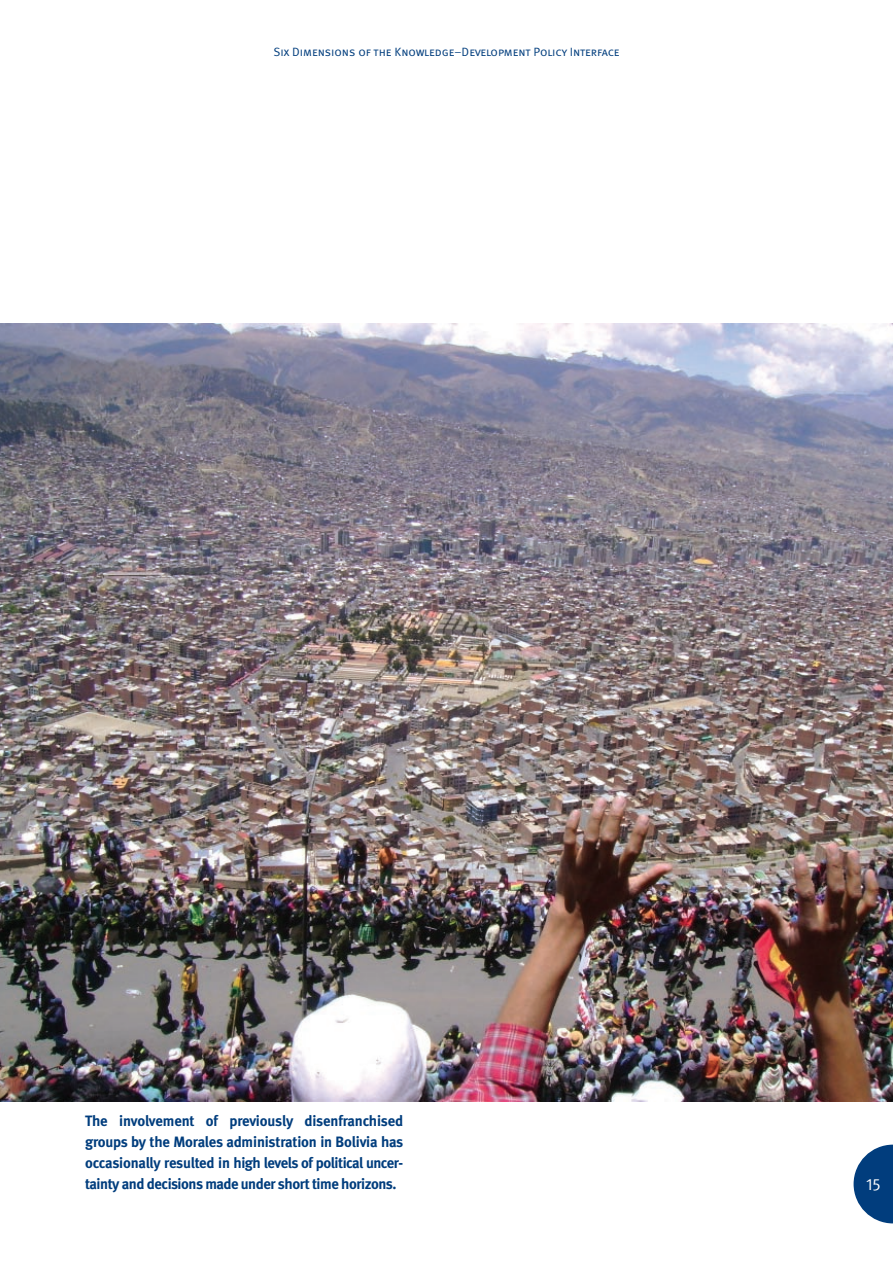
<style>
.page{position:relative;width:893px;height:1263px;background:#fff}
.page>*{position:absolute;margin:0;border:0;box-sizing:border-box;transform-origin:0 0}
.t1{font:16.5px "Meta Normal Expert";color:#fff}
._7_Caption{font:700 15px/21px "Meta";letter-spacing:-.03em;color:#013d7d;text-align:justify}
.t2{font:12px "Meta Normal Caps";color:#013d7d}
</style>
<div class="page">
<svg style="left:854px;top:1144px;width:39px;height:79px"></svg>
<img style="left:0;top:323px;width:893px;height:778px">
<p class="t2" style="left:273px;top:45px;width:348px">Six Dimensions of the Knowledge–Development Policy Interface</p>
<p class="_7_Caption" style="left:85px;top:1109px;width:320px">The involvement of previously disenfranchised groups by the Morales administration in Bolivia has occasionally resulted in high levels of political uncer&shy;tainty and decisions made under short time horizons.</p>
<p class="t1" style="left:866px;top:1175px;width:16px">15</p>
</div>
